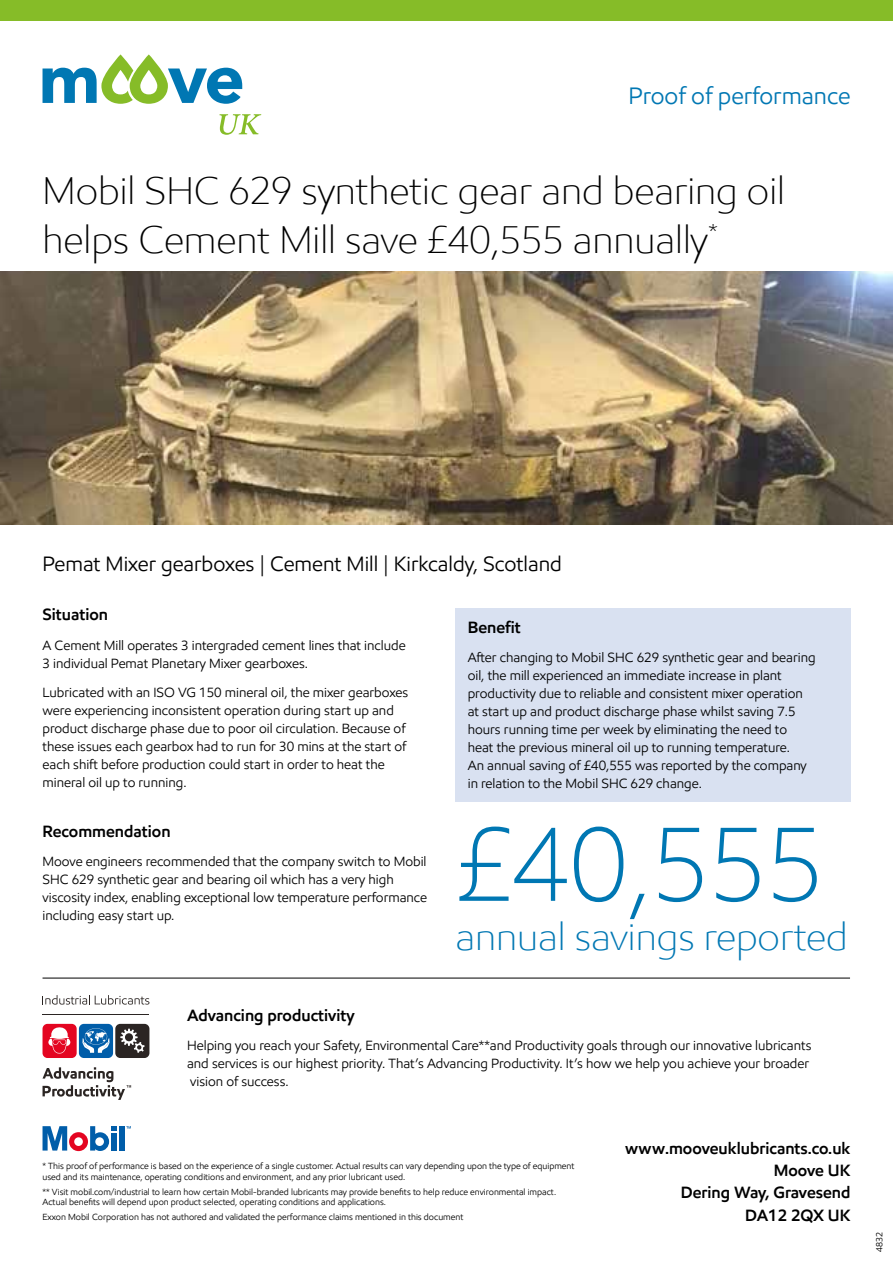
<style>
.page{position:relative;width:893px;height:1263px;background:#fff}
.page>*{position:absolute;margin:0;border:0;box-sizing:border-box;transform-origin:0 0}
.t1{font:300 105px "E Mprint";color:#0077b3}
.t2{font:300 39px/49.5px "E Mprint";color:#000}
.t3{font:300 39px "E Mprint";color:#0077b3}
.t4{font:24px "E Mprint";color:#0077b3}
.t5{font:21px "E Mprint";color:#000}
.t6{font:600 16.5px/22.2px "E Mprint";color:#000;text-align:right}
.t7{font:13.5px/18px "E Mprint";color:#000}
.t8{font:9px/10.8px "E Mprint";color:#000}
</style>
<div class="page">
<img style="left:0;top:271px;width:893px;height:253px">
<div style="left:455px;top:608px;width:395px;height:193px;background:#d9e1f1"></div>
<svg style="left:219px;top:114px;width:42px;height:21px"></svg>
<svg style="left:43px;top:54px;width:199px;height:50px"></svg>
<div style="left:0;top:0;width:893px;height:20px;background:#86bc28"></div>
<hr style="left:43px;top:978px;width:807px;height:1px;background:#000">
<div style="left:79px;top:1024px;width:34px;height:34px;background:#005da9;border-radius:5px"></div>
<svg style="left:82px;top:1028px;width:28px;height:25px"></svg>
<div style="left:115px;top:1024px;width:34px;height:34px;background:#2b2523;border-radius:5px"></div>
<svg style="left:120px;top:1029px;width:25px;height:24px"></svg>
<div style="left:43px;top:1024px;width:34px;height:34px;background:#e40521;border-radius:5px"></div>
<svg style="left:48px;top:1027px;width:22px;height:26px"></svg>
<svg style="left:43px;top:1067px;width:88px;height:33px"></svg>
<svg style="left:45px;top:995px;width:104px;height:9px"></svg>
<hr style="left:43px;top:1014px;width:106px;height:1px;background:#2b2523">
<div style="left:119px;top:1126px;width:5px;height:24px;background:#005da9"></div>
<svg style="left:43px;top:1126px;width:73px;height:25px"></svg>
<h3 class="t4" style="left:629px;top:81px;width:223px">Proof of performance</h3>
<h2 class="t2" style="left:43px;top:165px;width:744px">Mobil SHC 629 synthetic gear and bearing oil helps Cement Mill save £40,555 annually<sup>*</sup></h2>
<h3 class="t5" style="left:43px;top:551px;width:521px">Pemat Mixer gearboxes | Cement Mill | Kirkcaldy, Scotland</h3>
<p class="t6" style="left:43px;top:603px;width:67px">Situation</p>
<p class="t7" style="left:43px;top:636px;width:365px">A Cement Mill operates 3 intergraded cement lines that include<br>3 individual Pemat Planetary Mixer gearboxes.</p>
<p class="t7" style="left:43px;top:683px;width:367px">Lubricated with an ISO VG 150 mineral oil, the mixer gearboxes were experiencing inconsistent operation during start up and product discharge phase due to poor oil circulation. Because of these issues each gearbox had to run for 30 mins at the start of each shift before production could start in order to heat the mineral oil up to running.</p>
<p class="t6" style="left:468px;top:616px;width:55px">Benefit</p>
<p class="t7" style="left:468px;top:649px;width:349px">After changing to Mobil SHC 629 synthetic gear and bearing oil, the mill experienced an immediate increase in plant productivity due to reliable and consistent mixer operation at start up and product discharge phase whilst saving 7.5 hours running time per week by eliminating the need to heat the previous mineral oil up to running temperature.<br>An annual saving of £40,555 was reported by the company in relation to the Mobil SHC 629 change.</p>
<p class="t6" style="left:43px;top:820px;width:130px">Recommendation</p>
<p class="t7" style="left:43px;top:852px;width:386px">Moove engineers recommended that the company switch to Mobil SHC 629 synthetic gear and bearing oil which has a very high viscosity index, enabling exceptional low temperature performance including easy start up.</p>
<h1 class="t1" style="left:455px;top:800px;width:370px">£40,555</h1>
<h2 class="t3" style="left:455px;top:913px;width:394px">annual savings reported</h2>
<p class="t6" style="left:187px;top:1004px;width:169px">Advancing productivity</p>
<p class="t7" style="left:187px;top:1036px;width:626px">Helping you reach your Safety, Environmental Care**and Productivity goals through our innovative lubricants and services is our highest priority. That’s Advancing Productivity. It’s how we help you achieve your broader vision of success.</p>
<p class="t8" style="left:43px;top:1160px;width:533px">* This proof of performance is based on the experience of a single customer. Actual results can vary depending upon the type of equipment used and its maintenance, operating conditions and environment, and any prior lubricant used.</p>
<p class="t8" style="left:43px;top:1186px;width:515px">** Visit mobil.com/industrial to learn how certain Mobil-branded lubricants may provide benefits to help reduce environmental impact.<br>Actual benefits will depend upon product selected, operating conditions and applications.</p>
<p class="t8" style="left:43px;top:1212px;width:422px">Exxon Mobil Corporation has not authored and validated the performance claims mentioned in this document</p>
<p class="t6" style="left:625px;top:1137px;width:227px">www.mooveuklubricants.co.uk<br>Moove UK<br>Dering Way, Gravesend<br>DA12 2QX UK</p>
<p class="t8" style="left:874px;top:1252px;width:22px;rotate:-90deg">4832</p>
</div>
